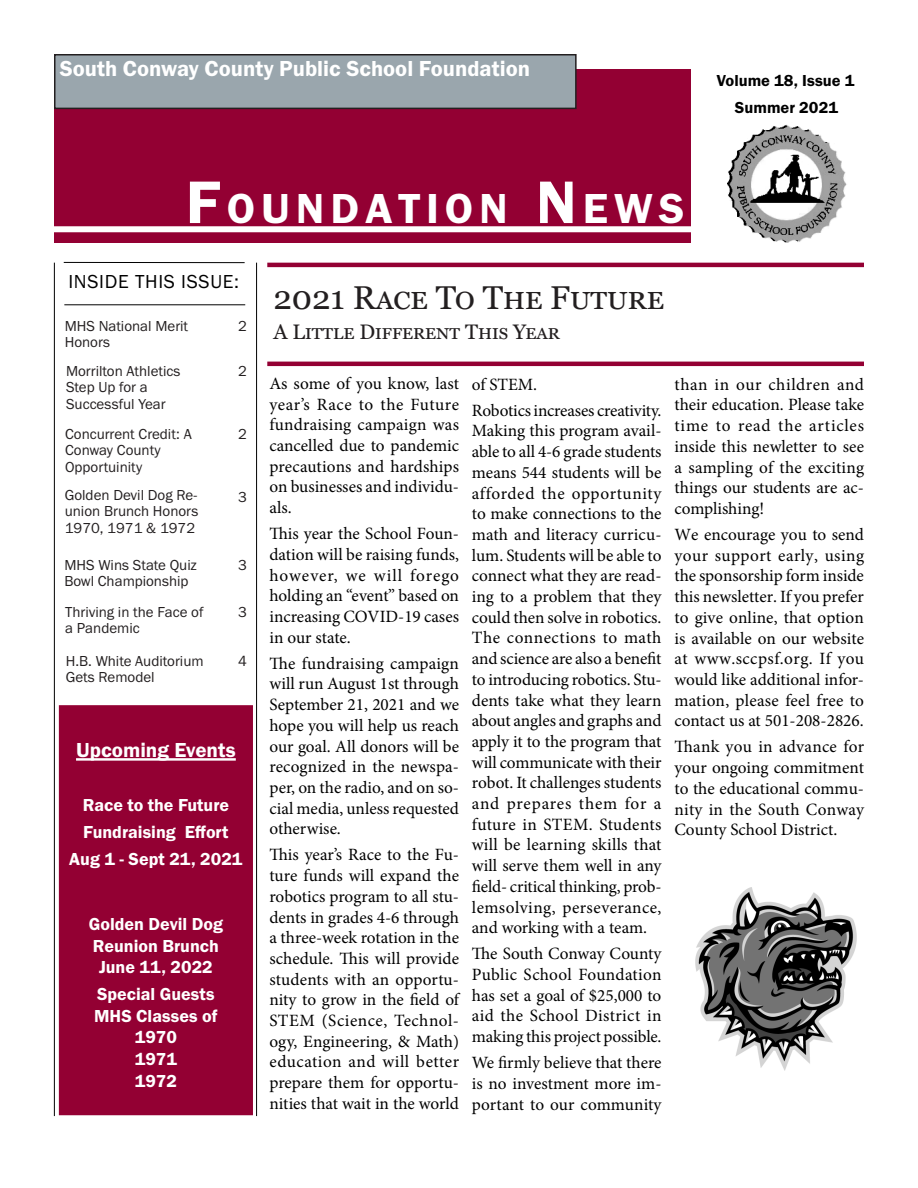
<style>
.page{position:relative;width:918px;height:1188px;background:#fff}
.page>*{position:absolute;margin:0;border:0;box-sizing:border-box;transform-origin:0 0}
.t1{font:43.5px "Franklin Gothic URW Dem";letter-spacing:.135em;color:#fff}
.t2{font:33px "Georgia";color:#231f20}
.t3{font:22.5px "Franklin Gothic URW Dem";color:#fff}
.t4{font:21px "Georgia";color:#231f20}
.t5{font:21px "Franklin Gothic URW Dem";color:#fff}
.t6{font:19.5px "Franklin Gothic URW Boo";letter-spacing:.035em;color:#000}
.t7{font:18px/21.6px "Franklin Gothic URW Dem";color:#fff;text-align:center}
.t8{font:17.25px/20.7px "Minion Pro";color:#000;text-align:justify}
.t9{font:16.5px "Franklin Gothic URW Dem";color:#000}
.t10{font:15px/16.5px "Franklin Gothic URW Boo";color:#231f20}
.s1{font-size:62.1px}
</style>
<div class="page">
<div style="left:54px;top:70px;width:637px;height:173px;background:#930033"></div>
<div style="left:54px;top:226px;width:640px;height:6px;background:#fff"></div>
<div style="left:55px;top:55px;width:521px;height:53px;background:#9aa6ad"></div>
<div style="left:54px;top:54px;width:523px;height:55px;border:2px solid #231f20"></div>
<hr style="left:54px;top:263px;width:1px;height:853px;background:#000">
<div style="left:60px;top:706px;width:192px;height:408px;background:#930033"></div>
<hr style="left:76px;top:758px;width:160px;height:3px;background:#fff">
<div style="left:59px;top:705px;width:194px;height:410px;border:2px solid #930033"></div>
<hr style="left:64px;top:262px;width:181px;height:1px;background:#000">
<hr style="left:256px;top:263px;width:1px;height:853px;background:#000">
<hr style="left:267px;top:263px;width:597px;height:4px;background:#930033">
<hr style="left:64px;top:305px;width:181px;height:1px;background:#000">
<img style="left:727px;top:124px;width:120px;height:119px">
<hr style="left:267px;top:362px;width:597px;height:4px;background:#930033">
<img style="left:695px;top:888px;width:162px;height:182px">
<p class="t3" style="left:60px;top:54px;width:472px">South Conway County Public School Foundation</p>
<p class="t1" style="left:186px;top:182px;width:500px"><span class="s1">F</span>OUNDATION <span class="s1">N</span> EWS</p>
<p class="t6" style="left:68px;top:269px;width:172px">INSIDE THIS ISSUE:</p>
<p class="t10" style="left:65px;top:317px;width:125px">MHS National Merit<br>Honors</p>
<p class="t10" style="left:238px;top:317px;width:10px">2</p>
<p class="t2" style="left:273px;top:277px;width:392px">2021 Race To The Future</p>
<p class="t4" style="left:273px;top:319px;width:288px">A Little Different This Year</p>
<p class="t9" style="left:717px;top:71px;width:139px">Volume 18, Issue 1</p>
<p class="t9" style="left:735px;top:97px;width:105px">Summer 2021</p>
<p class="t10" style="left:66px;top:362px;width:116px">Morrilton Athletics<br>Step Up for a<br>Successful Year</p>
<p class="t10" style="left:238px;top:362px;width:10px">2</p>
<p class="t10" style="left:65px;top:425px;width:128px">Concurrent Credit: A<br>Conway County<br>Opportuinity</p>
<p class="t10" style="left:238px;top:425px;width:10px">2</p>
<p class="t10" style="left:65px;top:486px;width:135px;text-align:justify">Golden Devil Dog Re&shy;union Brunch Honors 1970, 1971 &amp; 1972</p>
<p class="t10" style="left:238px;top:488px;width:10px">3</p>
<p class="t10" style="left:64px;top:556px;width:134px">MHS Wins State Quiz<br>Bowl Championship</p>
<p class="t10" style="left:238px;top:556px;width:10px">3</p>
<p class="t10" style="left:65px;top:603px;width:140px">Thriving in the Face of</p>
<p class="t10" style="left:238px;top:603px;width:10px">3</p>
<p class="t10" style="left:65px;top:620px;width:76px">a Pandemic</p>
<p class="t10" style="left:66px;top:652px;width:139px">H.B. White Auditorium</p>
<p class="t10" style="left:238px;top:652px;width:10px">4</p>
<p class="t10" style="left:66px;top:669px;width:90px">Gets Remodel</p>
<p class="t5" style="left:76px;top:737px;width:161px">Upcoming Events</p>
<p class="t7" style="left:83px;top:794px;width:148px">Race to the Future</p>
<p class="t7" style="left:83px;top:821px;width:147px">Fundraising Effort</p>
<p class="t7" style="left:69px;top:848px;width:175px">Aug 1 - Sept 21, 2021</p>
<p class="t7" style="left:89px;top:913px;width:136px">Golden Devil Dog<br>Reunion Brunch<br>June 11, 2022</p>
<p class="t7" style="left:94px;top:983px;width:125px">Special Guests<br>MHS Classes of<br>1970<br>1971<br>1972</p>
<p class="t8" style="left:269px;top:373px;width:191px">As some of you know, last year’s Race to the Future fundraising campaign was cancelled due to pandemic precautions and hardships on businesses and individu&shy;als.</p>
<p class="t8" style="left:269px;top:523px;width:191px">This year the School Foun&shy;dation will be raising funds, however, we will forego holding an “event” based on increasing COVID-19 cases in our state.</p>
<p class="t8" style="left:269px;top:653px;width:191px">The fundraising campaign will run August 1st through September 21, 2021 and we hope you will help us reach our goal. All donors will be recognized in the newspa&shy;per, on the radio, and on so&shy;cial media, unless requested otherwise.</p>
<p class="t8" style="left:269px;top:845px;width:191px">This year’s Race to the Fu&shy;ture funds will expand the robotics program to all stu&shy;dents in grades 4-6 through a three-week rotation in the schedule. This will provide students with an opportu&shy;nity to grow in the field of STEM (Science, Technol&shy;ogy, Engineering, &amp; Math) education and will better prepare them for opportu&shy;nities that wait in the world</p>
<p class="t8" style="left:472px;top:374px;width:67px">of STEM.</p>
<p class="t8" style="left:472px;top:400px;width:191px">Robotics increases creativity.<br>Making this program avail&shy;able to all 4-6 grade students means 544 students will be afforded the opportunity to make connections to the math and literacy curricu&shy;lum. Students will be able to connect what they are read&shy;ing to a problem that they could then solve in robotics.<br>The connections to math and science are also a benefit to introducing robotics. Stu&shy;dents take what they learn about angles and graphs and apply it to the program that will communicate with their robot. It challenges students and prepares them for a future in STEM. Students will be learning skills that will serve them well in any field- critical thinking, prob&shy;lemsolving, perseverance, and working with a team.</p>
<p class="t8" style="left:472px;top:944px;width:191px">The South Conway County Public School Foundation has set a goal of $25,000 to aid the School District in making this project possible.</p>
<p class="t8" style="left:472px;top:1052px;width:191px">We firmly believe that there is no investment more im&shy;portant to our community</p>
<p class="t8" style="left:674px;top:374px;width:191px">than in our children and their education. Please take time to read the articles inside this newletter to see a sampling of the exciting things our students are ac&shy;complishing!</p>
<p class="t8" style="left:674px;top:524px;width:191px">We encourage you to send your support early, using the sponsorship form inside this newsletter. If you prefer to give online, that option is available on our website at www.sccpsf.org. If you would like additional infor&shy;mation, please feel free to contact us at 501-208-2826.</p>
<p class="t8" style="left:674px;top:737px;width:191px">Thank you in advance for your ongoing commitment to the educational commu&shy;nity in the South Conway County School District.</p>
</div>
